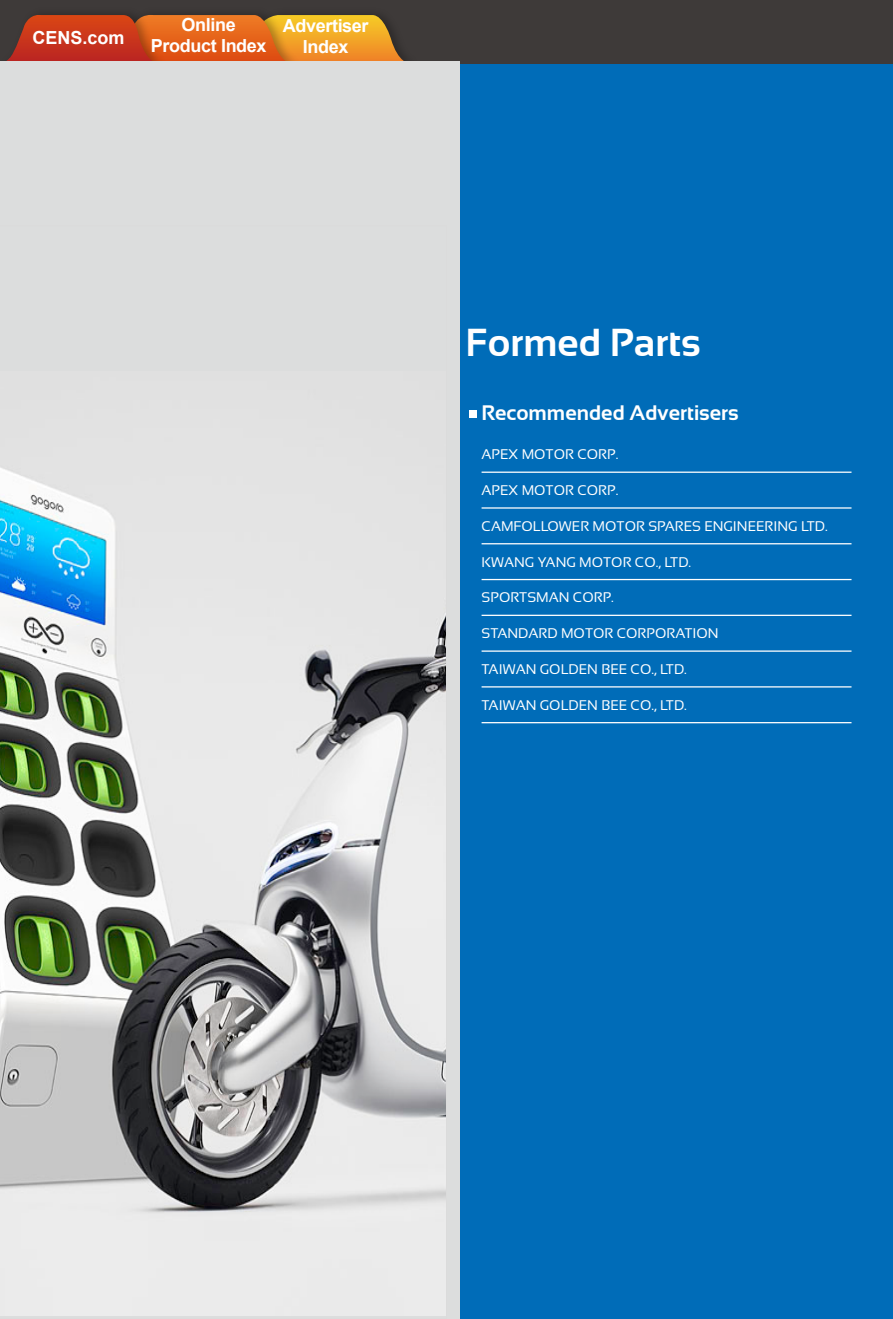
<style>
.page{position:relative;width:893px;height:1319px;background:#fff}
.page>*{position:absolute;margin:0;border:0;box-sizing:border-box;transform-origin:0 0}
.t1{font:700 39px "Sansation";color:#fff}
.t2{font:700 21px "Sansation";color:#fff}
.t3{font:700 18px/21px "Arial";letter-spacing:-.02em;color:#fff;text-align:center}
.t4{font:13.95px "Sansation";color:#fff}
</style>
<div class="page">
<div style="left:446px;top:64px;width:447px;height:1254px;background:#006cb8"></div>
<div style="left:0;top:0;width:893px;height:64px;background:#3e3a39"></div>
<svg style="left:0;top:15px;width:410px;height:47px;background:#ce6624"></svg>
<hr style="left:482px;top:471px;width:369px;height:2px;background:#fff">
<hr style="left:482px;top:543px;width:369px;height:1px;background:#fff">
<hr style="left:482px;top:507px;width:369px;height:1px;background:#fff">
<hr style="left:482px;top:579px;width:369px;height:1px;background:#fff">
<hr style="left:482px;top:614px;width:369px;height:2px;background:#fff">
<hr style="left:482px;top:650px;width:369px;height:1px;background:#fff">
<hr style="left:482px;top:686px;width:369px;height:1px;background:#fff">
<hr style="left:482px;top:722px;width:369px;height:1px;background:#fff">
<div style="left:469px;top:409px;width:8px;height:8px;background:#fff"></div>
<div style="left:0;top:62px;width:459px;height:1256px;background:#dcdddd"></div>
<svg style="left:0;top:467px;width:446px;height:849px"></svg>
<p class="t3" style="left:32px;top:27px;width:94px">CENS.com</p>
<p class="t3" style="left:151px;top:15px;width:117px">Online<br>Product Index</p>
<p class="t3" style="left:283px;top:16px;width:87px">Advertiser<br>Index</p>
<p class="t1" style="left:466px;top:320px;width:236px">Formed Parts</p>
<p class="t2" style="left:482px;top:401px;width:259px">Recommended Advertisers</p>
<p class="t4" style="left:482px;top:446px;width:138px">APEX MOTOR CORP.</p>
<p class="t4" style="left:482px;top:482px;width:138px">APEX MOTOR CORP.</p>
<p class="t4" style="left:482px;top:518px;width:348px">CAMFOLLOWER MOTOR SPARES ENGINEERING LTD.</p>
<p class="t4" style="left:482px;top:554px;width:211px">KWANG YANG MOTOR CO., LTD.</p>
<p class="t4" style="left:482px;top:589px;width:134px">SPORTSMAN CORP.</p>
<p class="t4" style="left:482px;top:625px;width:239px">STANDARD MOTOR CORPORATION</p>
<p class="t4" style="left:482px;top:661px;width:207px">TAIWAN GOLDEN BEE CO., LTD.</p>
<p class="t4" style="left:482px;top:697px;width:207px">TAIWAN GOLDEN BEE CO., LTD.</p>
</div>
